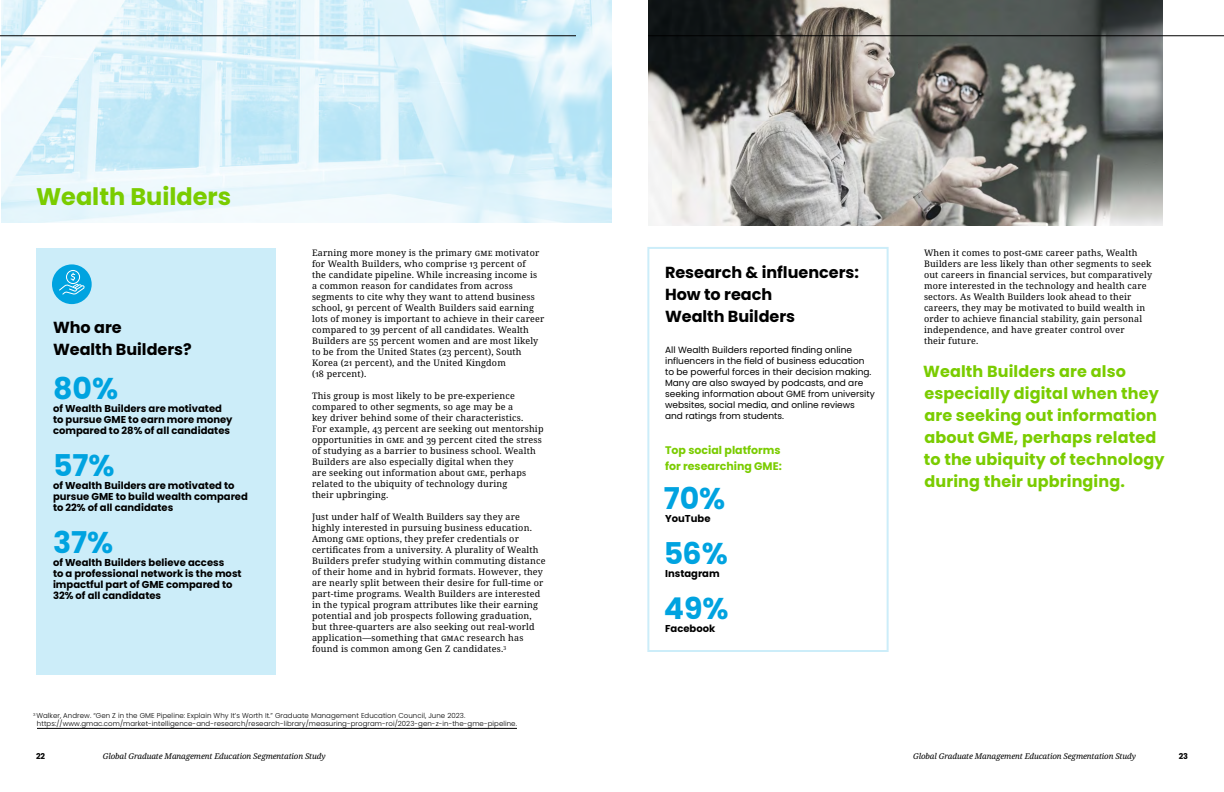
<style>
.page{position:relative;width:1224px;height:792px;background:#fff}
.page>*{position:absolute;margin:0;border:0;box-sizing:border-box;transform-origin:0 0}
.t1{font:700 30px "Poppins";color:#00a3e0}
.t2{font:700 24px "Poppins";color:#7acc00}
.t3{font:700 16px/22px "Poppins";letter-spacing:.01em;color:#7acc00}
.t4{font:700 16px/22px "Poppins";color:#000}
.t5{font:700 11px/16px "Poppins";color:#7acc00}
.t6{font:700 10px/11px "Poppins";color:#000}
.t7{font:9px/11px "Noto Serif";letter-spacing:.02em;color:#000}
.t8{font:9px/11px "Poppins";color:#000}
.t9{font:italic 8px "Noto Serif";letter-spacing:-.01em;color:#000}
.t10{font:700 8px "Poppins";color:#000}
.t11{font:300 7px/8px "Poppins";letter-spacing:.01em;color:#000}
</style>
<div class="page">
<img style="left:1px;top:0;width:611px;height:223px">
<div style="left:647px;top:247px;width:242px;height:405px;border:2px solid #ccedf9"></div>
<div style="left:36px;top:248px;width:239px;height:426px;background:#ccedf9"></div>
<hr style="left:37px;top:728px;width:480px;height:1px;background:#000">
<img style="left:648px;top:0;width:514px;height:226px">
<div style="left:52px;top:264px;width:40px;height:40px;background:#00a3e0;border-radius:50%"></div>
<svg style="left:59px;top:270px;width:26px;height:25px"></svg>
<hr style="left:0;top:36px;width:576px;height:1px;background:#000">
<hr style="left:648px;top:36px;width:576px;height:1px;background:#000">
<h2 class="t2" style="left:36px;top:182px;width:197px">Wealth Builders</h2>
<h3 class="t4" style="left:53px;top:316px;width:140px">Who are<br>Wealth Builders?</h3>
<h1 class="t1" style="left:53px;top:371px;width:67px">80%</h1>
<p class="t6" style="left:53px;top:403px;width:181px">of Wealth Builders are motivated to pursue GME to earn more money compared to 28% of all candidates</p>
<h1 class="t1" style="left:53px;top:448px;width:63px">57%</h1>
<p class="t6" style="left:53px;top:480px;width:196px">of Wealth Builders are motivated to pursue GME to build wealth compared to 22% of all candidates</p>
<h1 class="t1" style="left:53px;top:525px;width:62px">37%</h1>
<p class="t6" style="left:53px;top:557px;width:190px">of Wealth Builders believe access<br>to a professional network is the most impactful part of GME compared to<br>32% of all candidates</p>
<p class="t7" style="left:312px;top:248px;width:234px;text-indent:183px">motivator for Wealth Builders, who comprise 13 percent of<br>the candidate pipeline. While increasing income is a common reason for candidates from across segments to cite why they want to attend business school, 91 percent of Wealth Builders said earning lots of money is important to achieve in their career compared to 39 percent of all candidates. Wealth Builders are 55 percent women and are most likely to be from the United States (23 percent), South Korea (21 percent), and the United Kingdom<br>(18 percent).</p>
<p class="t7" style="left:312px;top:391px;width:233px">This group is most likely to be pre-experience compared to other segments, so age may be a<br>key driver behind some of their characteristics.<br>For example, 43 percent are seeking out mentorship opportunities in gme and 39 percent cited the stress of studying as a barrier to business school. Wealth Builders are also especially digital when they<br>are seeking out information about GME</p>
<p class="t7" style="left:312px;top:248px;width:170px">Earning more money is the primary GME</p>
<p class="t7" style="left:312px;top:467px;width:216px;text-indent:173px">, perhaps related to the ubiquity of technology during their upbringing.</p>
<p class="t7" style="left:312px;top:511px;width:221px">Just under half of Wealth Builders say they are highly interested in pursuing business education.<br>Among GME</p>
<p class="t7" style="left:312px;top:533px;width:235px;text-indent:55px">options, they prefer credentials or certificates from a university. A plurality of Wealth Builders prefer studying within commuting distance of their home and in hybrid formats. However, they are nearly split between their desire for full-time or part-time programs. Wealth Builders are interested in the typical program attributes like their earning potential and job prospects following graduation, but three-quarters are also seeking out real-world application—something that GMAC</p>
<p class="t7" style="left:312px;top:632px;width:213px;text-indent:155px">research has found is common among Gen Z candidates.<sup>3</sup></p>
<p class="t11" style="left:37px;top:712px;width:481px;text-indent:-4px"><sup>3</sup> Walker, Andrew. “Gen Z in the GME Pipeline: Explain Why It’s Worth It.” Graduate Management Education Council, June 2023. https://www.gmac.com/market-intelligence-and-research/research-library/measuring-program-roi/2023-gen-z-in-the-gme-pipeline.</p>
<h3 class="t4" style="left:665px;top:261px;width:196px">Research &amp; influencers:<br>How to reach<br>Wealth Builders</h3>
<p class="t8" style="left:665px;top:345px;width:211px">All Wealth Builders reported finding online influencers in the field of business education to be powerful forces in their decision making.<br>Many are also swayed by podcasts, and are seeking information about GME from university websites, social media, and online reviews and ratings from students.</p>
<p class="t5" style="left:665px;top:442px;width:118px">Top social platforms for researching GME:</p>
<h1 class="t1" style="left:664px;top:481px;width:63px">70%</h1>
<p class="t6" style="left:665px;top:513px;width:47px">YouTube</p>
<h1 class="t1" style="left:664px;top:536px;width:66px">56%</h1>
<p class="t6" style="left:665px;top:568px;width:56px">Instagram</p>
<h1 class="t1" style="left:664px;top:591px;width:66px">49%</h1>
<p class="t6" style="left:665px;top:623px;width:52px">Facebook</p>
<p class="t7" style="left:924px;top:248px;width:108px">When it comes to post-GME</p>
<p class="t7" style="left:924px;top:248px;width:230px;text-indent:122px">career paths, Wealth Builders are less likely than other segments to seek out careers in financial services, but comparatively more interested in the technology and health care sectors. As Wealth Builders look ahead to their careers, they may be motivated to build wealth in order to achieve financial stability, gain personal independence, and have greater control over<br>their future.</p>
<h3 class="t3" style="left:923px;top:360px;width:243px">Wealth Builders are also especially digital when they are seeking out information about GME, perhaps related to the ubiquity of technology during their upbringing.</h3>
<p class="t10" style="left:36px;top:751px;width:11px">22</p>
<p class="t9" style="left:103px;top:750px;width:224px">Global Graduate Management Education Segmentation Study</p>
<p class="t9" style="left:913px;top:750px;width:224px">Global Graduate Management Education Segmentation Study</p>
<p class="t10" style="left:1179px;top:751px;width:11px">23</p>
</div>
